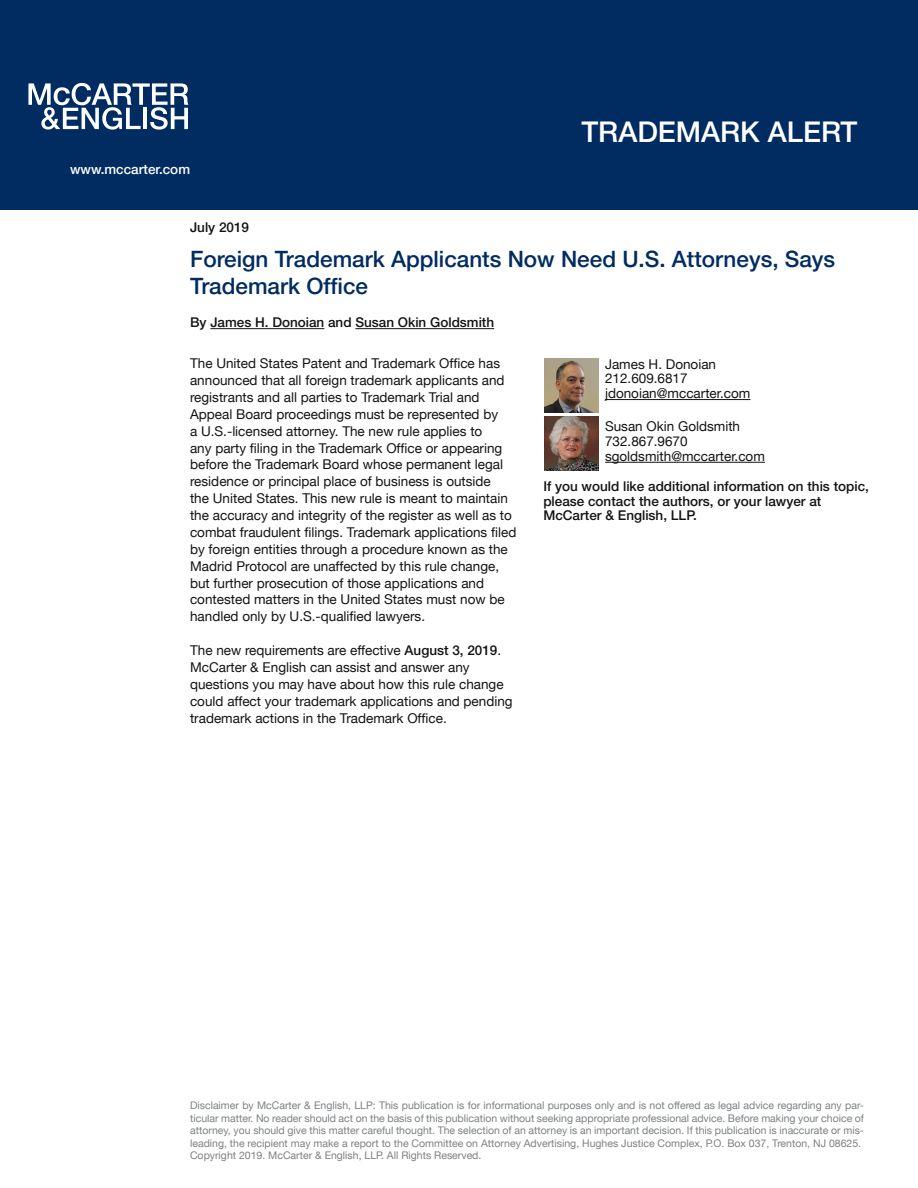
<style>
.page{position:relative;width:918px;height:1188px;background:#fff}
.page>*{position:absolute;margin:0;border:0;box-sizing:border-box;transform-origin:0 0}
.t1{font:500 28.5px "Helvetica Neue";color:#fff}
.t2{font:500 22.5px/27px "Helvetica Neue";color:#002c62}
.t3{font:13.5px/16.8px "Helvetica Neue";color:#141313}
.t4{font:500 13.5px/14.9px "Helvetica Neue LT Std";color:#141313}
.t5{font:500 13.5px "Helvetica Neue";color:#fff}
.t6{font:10.5px/12.6px "Helvetica Neue";color:#7e8083}
.s1{font-family:"Helvetica Neue LT Std";font-weight:500}
</style>
<div class="page">
<hr style="left:210px;top:328px;width:114px;height:1px;background:#141313">
<hr style="left:355px;top:328px;width:139px;height:1px;background:#141313">
<hr style="left:605px;top:399px;width:145px;height:1px;background:#141313">
<hr style="left:605px;top:462px;width:160px;height:1px;background:#141313">
<div style="left:0;top:0;width:918px;height:209px;background:#002c62"></div>
<svg style="left:28px;top:83px;width:161px;height:47px"></svg>
<img style="left:544px;top:417px;width:54px;height:54px">
<img style="left:544px;top:359px;width:54px;height:54px">
<p class="t5" style="left:70px;top:162px;width:122px">www.mccarter.com</p>
<h1 class="t1" style="left:581px;top:114px;width:278px">TRADEMARK ALERT</h1>
<p class="t4" style="left:190px;top:220px;width:61px">July 2019</p>
<h2 class="t2" style="left:190px;top:245px;width:647px">Foreign Trademark Applicants Now Need U.S. Attorneys, Says<br>Trademark Office</h2>
<p class="t4" style="left:190px;top:315px;width:306px">By James H. Donoian and Susan Okin Goldsmith</p>
<p class="t3" style="left:190px;top:355px;width:328px">The United States Patent and Trademark Office has announced that all foreign trademark applicants and registrants and all parties to Trademark Trial and Appeal Board proceedings must be represented by<br>a U.S.-licensed attorney. The new rule applies to<br>any party filing in the Trademark Office or appearing before the Trademark Board whose permanent legal residence or principal place of business is outside<br>the United States. This new rule is meant to maintain the accuracy and integrity of the register as well as to combat fraudulent filings. Trademark applications filed by foreign entities through a procedure known as the Madrid Protocol are unaffected by this rule change, but further prosecution of those applications and contested matters in the United States must now be handled only by U.S.-qualified lawyers.</p>
<p class="t3" style="left:190px;top:642px;width:324px">The new requirements are effective <span class="s1">August 3, 2019</span>.<br>McCarter &amp; English can assist and answer any questions you may have about how this rule change could affect your trademark applications and pending trademark actions in the Trademark Office.</p>
<p class="t3" style="left:605px;top:356px;width:147px;line-height:14.9px">James H. Donoian<br>212.609.6817 jdonoian@mccarter.com</p>
<p class="t3" style="left:605px;top:419px;width:161px;line-height:14.9px">Susan Okin Goldsmith<br>732.867.9670 sgoldsmith@mccarter.com</p>
<p class="t4" style="left:543px;top:478px;width:327px">If you would like additional information on this topic, please contact the authors, or your lawyer at<br>McCarter &amp; English, LLP.</p>
<p class="t6" style="left:190px;top:1099px;width:675px">Disclaimer by McCarter &amp; English, LLP: This publication is for informational purposes only and is not offered as legal advice regarding any par&shy;ticular matter. No reader should act on the basis of this publication without seeking appropriate professional advice. Before making your choice of attorney, you should give this matter careful thought. The selection of an attorney is an important decision. If this publication is inaccurate or mis&shy;leading, the recipient may make a report to the Committee on Attorney Advertising, Hughes Justice Complex, P.O. Box 037, Trenton, NJ 08625.<br>Copyright 2019. McCarter &amp; English, LLP. All Rights Reserved.</p>
</div>
